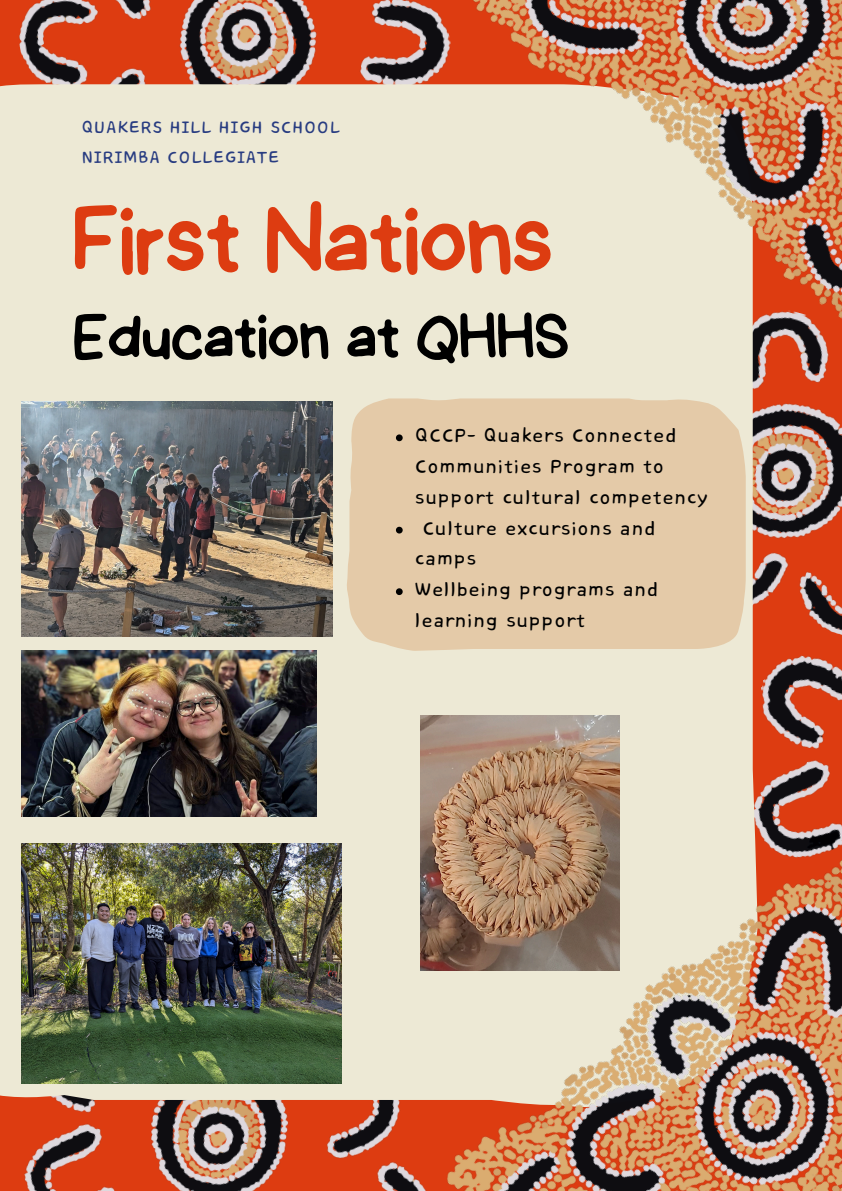
<style>
.page{position:relative;width:842px;height:1191px;background:#fff}
.page>*{position:absolute;margin:0;border:0;box-sizing:border-box;transform-origin:0 0}
.t1{font:95.5px "Handyman";color:#dd3c11}
.t2{font:63.7px "Handyman";color:#000}
.t3{font:24px/30.8px "Core Bandi Face";color:#000}
.t4{font:21.4px "Core Bandi Face";color:#283c81}
</style>
<div class="page">
<img style="left:758px;top:337px;width:84px;height:230px">
<img style="left:758px;top:567px;width:84px;height:235px">
<img style="left:0;top:1106px;width:414px;height:84px">
<img style="left:0;top:0;width:381px;height:84px">
<div style="left:0;top:84px;width:758px;height:1022px;background:#ede9d5"></div>
<img style="left:414px;top:802px;width:428px;height:388px">
<img style="left:381px;top:0;width:461px;height:337px">
<img style="left:21px;top:401px;width:312px;height:235px">
<img style="left:21px;top:650px;width:295px;height:166px">
<img style="left:421px;top:715px;width:198px;height:255px">
<div style="left:347px;top:398px;width:399px;height:252px;background:#e4caa8"></div>
<svg style="left:396px;top:434px;width:7px;height:7px"></svg>
<svg style="left:396px;top:526px;width:7px;height:7px"></svg>
<svg style="left:396px;top:588px;width:7px;height:7px"></svg>
<img style="left:21px;top:843px;width:321px;height:240px">
<h1 class="t4" style="left:81px;top:116px;width:261px">QUAKERS HILL HIGH SCHOOL</h1>
<h2 class="t4" style="left:81px;top:146px;width:200px">NIRIMBA COLLEGIATE</h2>
<p class="t1" style="left:73px;top:194px;width:481px">First Nations</p>
<p class="t2" style="left:73px;top:305px;width:497px">Education at QHHS</p>
<p class="t3" style="left:415px;top:421px;width:295px">QCCP- Quakers Connected<br>Communities Program to support cultural competency</p>
<p class="t3" style="left:415px;top:513px;width:243px;text-indent:7px">Culture excursions and camps</p>
<p class="t3" style="left:415px;top:575px;width:246px">Wellbeing programs and learning support</p>
</div>
